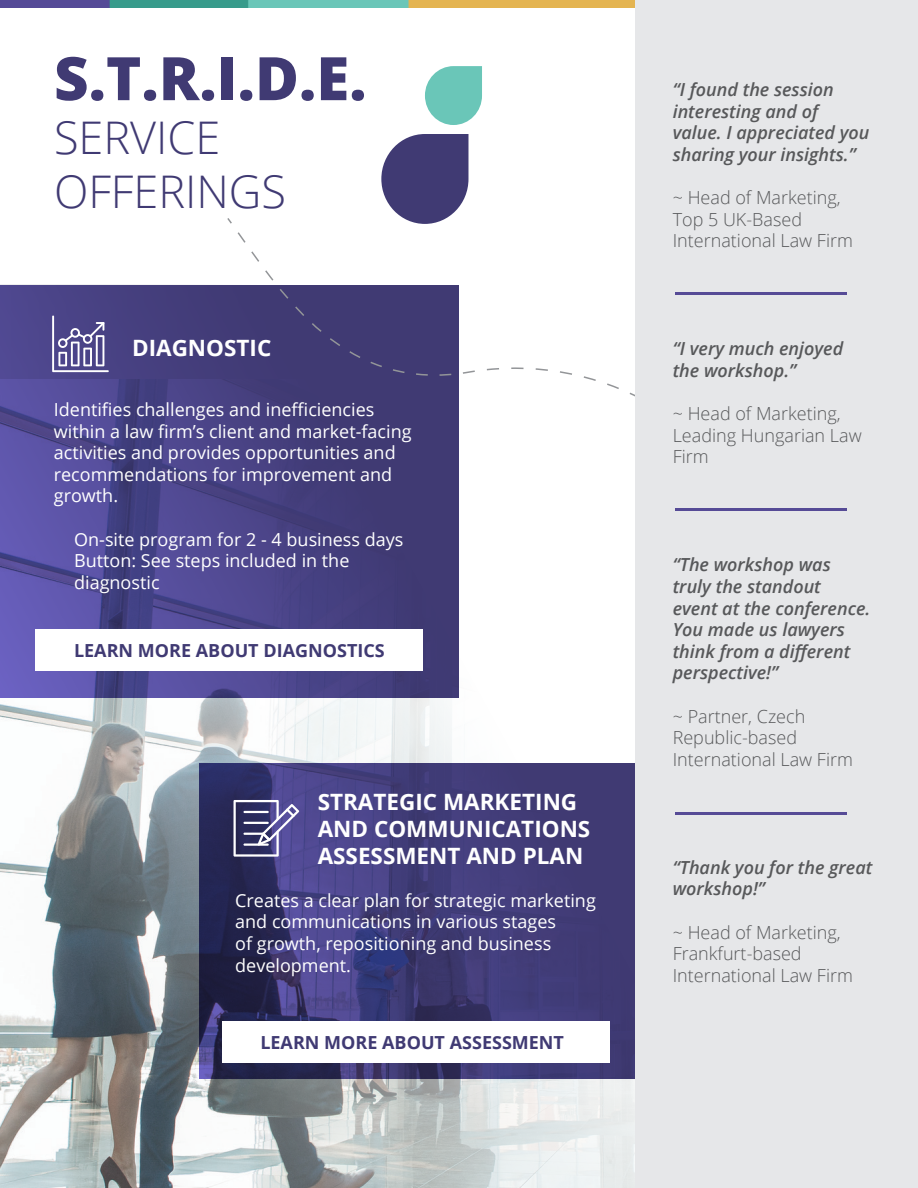
<style>
.page{position:relative;width:918px;height:1188px;background:#fff}
.page>*{position:absolute;margin:0;border:0;box-sizing:border-box;transform-origin:0 0}
.t1{font:800 60px "Open Sans";color:#403a73}
.t2{font:300 45px/54px "Open Sans";color:#403a73}
.t3{font:700 22.5px/27px "Open Sans";color:#fff}
.t4{font:18px/21.6px "Open Sans";color:#fff}
.t5{font:italic 600 18px/21.6px "Open Sans";color:#57585a}
.t6{font:300 18px/21.6px "Open Sans";color:#57585a}
.t7{font:700 18px "Open Sans";color:#403a73}
</style>
<div class="page">
<img style="left:0;top:698px;width:635px;height:490px">
<svg style="left:0;top:285px;width:459px;height:413px;background:#4e488f"></svg>
<div style="left:35px;top:629px;width:388px;height:41px;background:#fff"></div>
<svg style="left:199px;top:763px;width:436px;height:316px;background:#3e3a73"></svg>
<img style="left:0;top:0;width:635px;height:7px">
<svg style="left:52px;top:316px;width:57px;height:56px"></svg>
<svg style="left:234px;top:800px;width:65px;height:57px"></svg>
<svg style="left:381px;top:134px;width:87px;height:82px;background:#565183"></svg>
<svg style="left:425px;top:66px;width:57px;height:59px;background:#82cfc3"></svg>
<svg style="left:226px;top:216px;width:409px;height:346px"></svg>
<div style="left:635px;top:0;width:283px;height:1188px;background:#e6e7e9"></div>
<hr style="left:675px;top:292px;width:171px;height:3px;background:#564b96">
<hr style="left:675px;top:508px;width:171px;height:3px;background:#564b96">
<hr style="left:675px;top:812px;width:171px;height:3px;background:#564b96">
<div style="left:222px;top:1022px;width:388px;height:41px;background:#fff"></div>
<h1 class="t1" style="left:54px;top:33px;width:314px">S.T.R.I.D.E.</h1>
<h2 class="t2" style="left:54px;top:110px;width:233px">SERVICE<br>OFFERINGS</h2>
<p class="t3" style="left:132px;top:333px;width:141px">DIAGNOSTIC</p>
<p class="t4" style="left:54px;top:398px;width:359px">Identifies challenges and inefficiencies within a law firm’s client and market-facing activities and provides opportunities and recommendations for improvement and growth.</p>
<p class="t4" style="left:74px;top:528px;width:331px">On-site program for 2 - 4 business days<br>Button: See steps included in the diagnostic</p>
<p class="t7" style="left:74px;top:637px;width:312px">LEARN MORE ABOUT DIAGNOSTICS</p>
<p class="t3" style="left:318px;top:788px;width:274px">STRATEGIC MARKETING<br>AND COMMUNICATIONS<br>ASSESSMENT AND PLAN</p>
<p class="t4" style="left:235px;top:889px;width:362px">Creates a clear plan for strategic marketing and communications in various stages<br>of growth, repositioning and business development.</p>
<p class="t7" style="left:260px;top:1030px;width:305px">LEARN MORE ABOUT ASSESSMENT</p>
<p class="t5" style="left:673px;top:79px;width:198px">“I found the session interesting and of value. I appreciated you sharing your insights.”</p>
<p class="t6" style="left:673px;top:186px;width:182px">~ Head of Marketing,<br>Top 5 UK-Based<br>International Law Firm</p>
<p class="t5" style="left:673px;top:338px;width:172px">“I very much enjoyed the workshop.”</p>
<p class="t6" style="left:673px;top:402px;width:190px">~ Head of Marketing,<br>Leading Hungarian Law<br>Firm</p>
<p class="t5" style="left:673px;top:554px;width:199px">“The workshop was truly the standout<br>event at the conference.<br>You made us lawyers think from a different perspective!”</p>
<p class="t6" style="left:673px;top:705px;width:182px">~ Partner, Czech<br>Republic-based<br>International Law Firm</p>
<p class="t5" style="left:673px;top:856px;width:201px">“Thank you for the great workshop!”</p>
<p class="t6" style="left:673px;top:921px;width:182px">~ Head of Marketing,<br>Frankfurt-based<br>International Law Firm</p>
</div>
